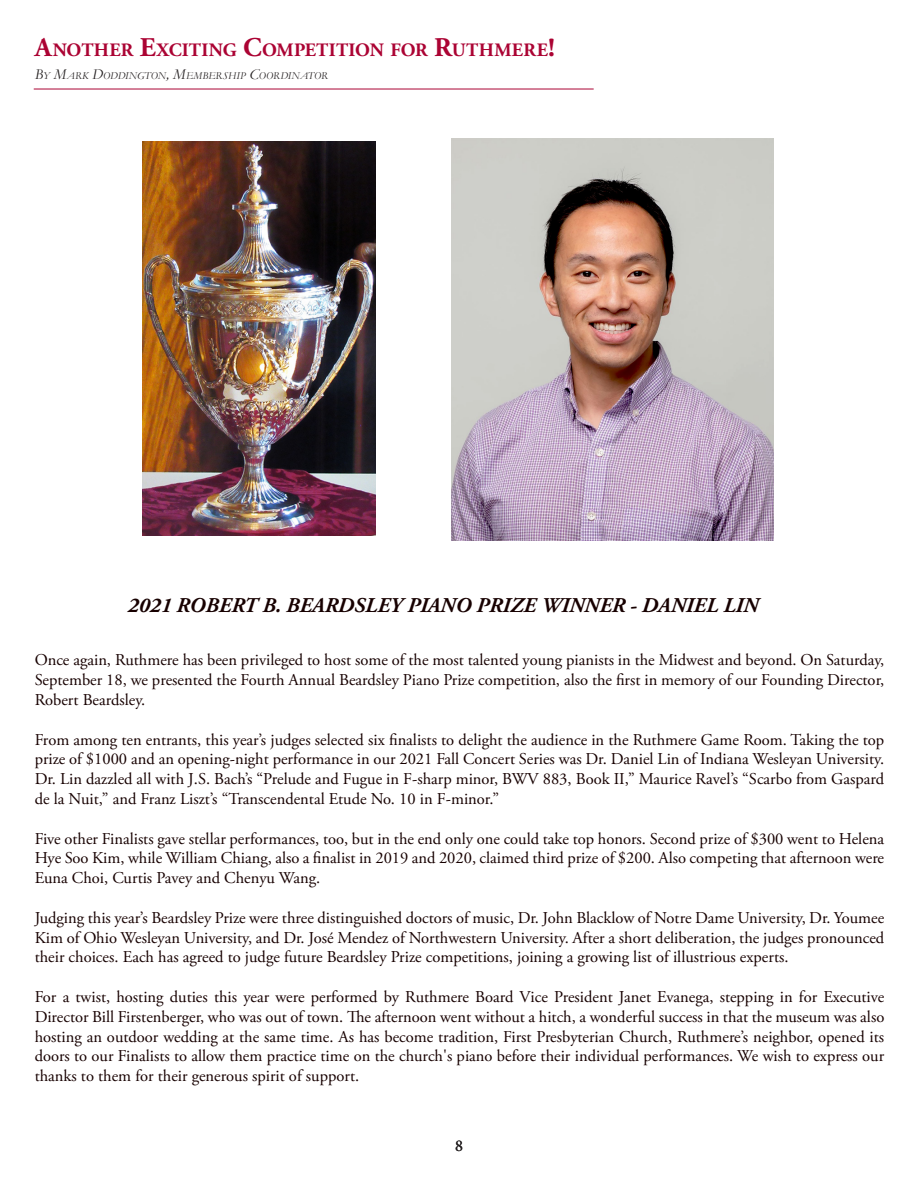
<style>
.page{position:relative;width:918px;height:1188px;background:#fff}
.page>*{position:absolute;margin:0;border:0;box-sizing:border-box;transform-origin:0 0}
.t1{font:italic 700 21px "Adobe Garamond Pro";color:#170000}
.heading_1{font:700 18.9px "Adobe Garamond Pro";letter-spacing:.01em;color:#ab0333}
.t2{font:16.5px/19.8px "Adobe Garamond Pro";color:#170000;text-align:justify}
.t3{font:16.5px "Minion Pro";color:#231f20}
.heading_1-2{font:italic 10.5px "Garamond";letter-spacing:.01em;color:#231f20}
.s1{font-size:27px}
.s2{font-size:15px}
</style>
<div class="page">
<hr style="left:34px;top:89px;width:560px;height:1px;background:#ab0333">
<img style="left:452px;top:139px;width:322px;height:402px">
<img style="left:143px;top:141px;width:232px;height:394px">
<p class="heading_1" style="left:35px;top:39px;width:522px"><span class="s1">A</span>NOTHER <span class="s1">E</span>XCITING <span class="s1">C</span>OMPETITION FOR <span class="s1">R</span>UTHMERE<span class="s1">!</span></p>
<p class="heading_1-2" style="left:35px;top:68px;width:295px"><span class="s2">B</span>Y <span class="s2">M</span>ARK <span class="s2">D</span>ODDINGTON<span class="s2">, M</span>EMBERSHIP <span class="s2">C</span>OORDINATOR</p>
<p class="t1" style="left:128px;top:593px;width:632px">2021 ROBERT B. BEARDSLEY PIANO PRIZE WINNER - DANIEL LIN</p>
<p class="t2" style="left:35px;top:651px;width:851px">Once again, Ruthmere has been privileged to host some of the most talented young pianists in the Midwest and beyond. On Saturday, September 18, we presented the Fourth Annual Beardsley Piano Prize competition, also the first in memory of our Founding Director, Robert Beardsley.</p>
<p class="t2" style="left:35px;top:730px;width:851px">From among ten entrants, this year’s judges selected six finalists to delight the audience in the Ruthmere Game Room. Taking the top prize of $1000 and an opening-night performance in our 2021 Fall Concert Series was Dr. Daniel Lin of Indiana Wesleyan University.<br>Dr. Lin dazzled all with J.S. Bach’s “Prelude and Fugue in F-sharp minor, BWV 883, Book II,” Maurice Ravel’s “Scarbo from Gaspard de la Nuit,” and Franz Liszt’s “Transcendental Etude No. 10 in F-minor.”</p>
<p class="t2" style="left:35px;top:829px;width:851px">Five other Finalists gave stellar performances, too, but in the end only one could take top honors. Second prize of $300 went to Helena Hye Soo Kim, while William Chiang, also a finalist in 2019 and 2020, claimed third prize of $200. Also competing that afternoon were Euna Choi, Curtis Pavey and Chenyu Wang.</p>
<p class="t2" style="left:35px;top:908px;width:851px">Judging this year’s Beardsley Prize were three distinguished doctors of music, Dr. John Blacklow of Notre Dame University, Dr. Youmee Kim of Ohio Wesleyan University, and Dr. José Mendez of Northwestern University. After a short deliberation, the judges pronounced their choices. Each has agreed to judge future Beardsley Prize competitions, joining a growing list of illustrious experts.</p>
<p class="t2" style="left:35px;top:987px;width:851px">For a twist, hosting duties this year were performed by Ruthmere Board Vice President Janet Evanega, stepping in for Executive Director Bill Firstenberger, who was out of town. The afternoon went without a hitch, a wonderful success in that the museum was also hosting an outdoor wedding at the same time. As has become tradition, First Presbyterian Church, Ruthmere’s neighbor, opened its doors to our Finalists to allow them practice time on the church's piano before their individual performances. We wish to express our thanks to them for their generous spirit of support.</p>
<p class="t3" style="left:455px;top:1134px;width:9px">8</p>
</div>
